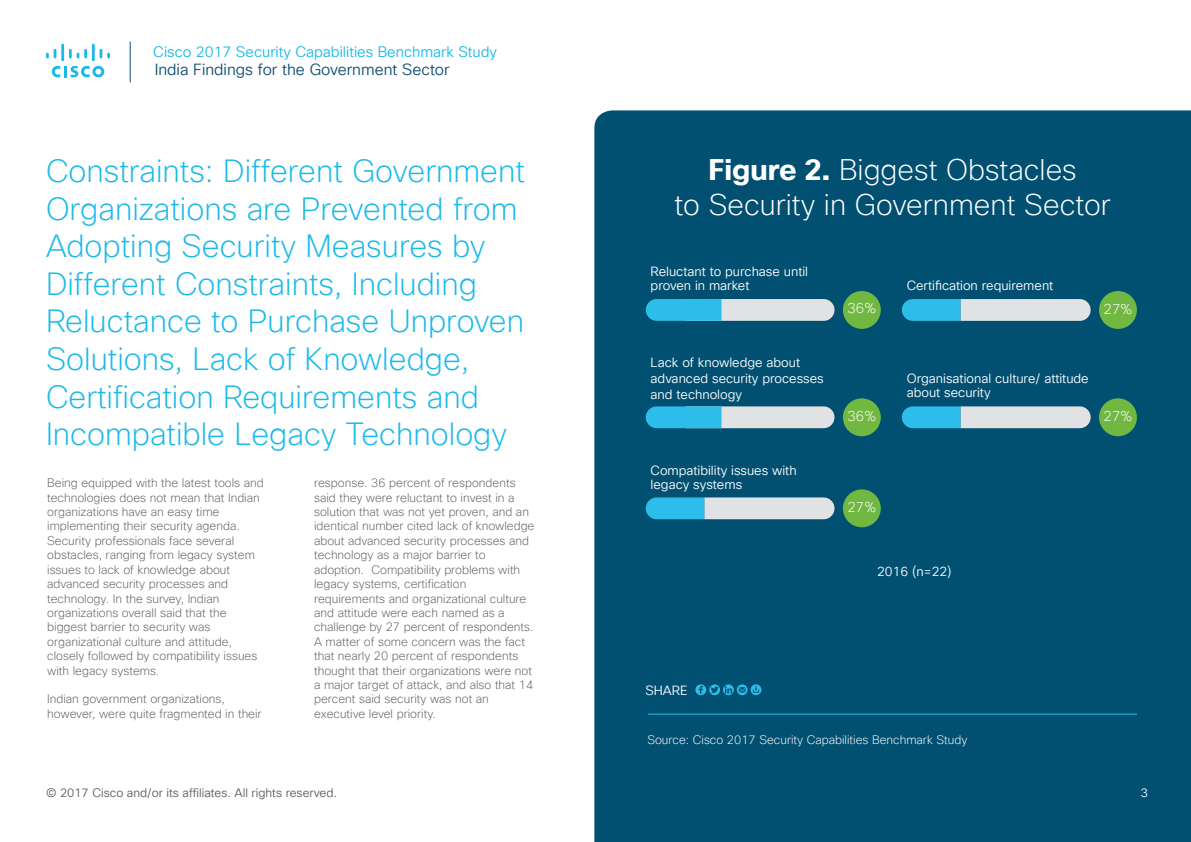
<style>
.page{position:relative;width:1191px;height:842px;background:#fff}
.page>*{position:absolute;margin:0;border:0;box-sizing:border-box;transform-origin:0 0}
.t1{font:200 31.3px/37.6px "Cisco Sans TT";color:#19bae9}
.t2{font:200 29.2px/35.1px "Cisco Sans TT";color:#fff;text-align:center}
.t3{font:15.7px "Cisco Sans TT Light";color:#0f4f73}
.t4{font:14.8px "Cisco Sans TT Light";color:#19bae9}
.t5{font:200 14.2px "Cisco Sans TT";color:#fff}
.t6{font:13px/14px "Cisco Sans TT Light";color:#fff}
.t7{font:200 12px/14.4px "Cisco Sans TT";color:#5d5d5d}
.t8{font:200 12px "Cisco Sans TT";color:#fff}
.t9{font:12px "Cisco Sans TT Light";color:#5d5d5d}
.t10{font:12px "Cisco Sans TT Light";color:#fff}
.s1{font-weight:700}
</style>
<div class="page">
<div style="left:594px;top:110px;width:597px;height:732px;background:#015072"></div>
<hr style="left:648px;top:714px;width:489px;height:1px;background:#23beed">
<svg style="left:695px;top:684px;width:66px;height:11px"></svg>
<div style="left:843px;top:489px;width:37px;height:38px;background:#71b843;border-radius:50%"></div>
<svg style="left:646px;top:497px;width:188px;height:22px;background:#a2d0e0"></svg>
<div style="left:843px;top:291px;width:37px;height:38px;background:#71b843;border-radius:50%"></div>
<svg style="left:646px;top:299px;width:188px;height:22px;background:#94cfe2"></svg>
<svg style="left:646px;top:406px;width:188px;height:22px;background:#93cee2"></svg>
<div style="left:1099px;top:291px;width:38px;height:38px;background:#71b843;border-radius:50%"></div>
<svg style="left:902px;top:299px;width:188px;height:22px;background:#a4d2e2"></svg>
<div style="left:843px;top:398px;width:37px;height:38px;background:#71b843;border-radius:50%"></div>
<div style="left:1099px;top:398px;width:38px;height:38px;background:#71b843;border-radius:50%"></div>
<svg style="left:902px;top:406px;width:188px;height:22px;background:#a2d1e1"></svg>
<svg style="left:52px;top:66px;width:52px;height:11px"></svg>
<svg style="left:46px;top:49px;width:10px;height:9px"></svg>
<hr style="left:61px;top:44px;width:3px;height:17px;background:#19bae9">
<svg style="left:69px;top:49px;width:18px;height:9px"></svg>
<hr style="left:92px;top:44px;width:3px;height:17px;background:#19bae9">
<svg style="left:100px;top:49px;width:10px;height:9px"></svg>
<hr style="left:130px;top:42px;width:1px;height:40px;background:#0f4f73">
<p class="t4" style="left:153px;top:43px;width:345px">Cisco 2017 Security Capabilities Benchmark Study</p>
<h3 class="t3" style="left:155px;top:59px;width:296px">India Findings for the Government Sector</h3>
<p class="t1" style="left:46px;top:153px;width:480px">Constraints: Different Government Organizations are Prevented from Adopting Security Measures by Different Constraints, Including Reluctance to Purchase Unproven Solutions, Lack of Knowledge, Certification Requirements and Incompatible Legacy Technology</p>
<p class="t7" style="left:47px;top:476px;width:218px">Being equipped with the latest tools and technologies does not mean that Indian organizations have an easy time implementing their security agenda.<br>Security professionals face several obstacles, ranging from legacy system issues to lack of knowledge about advanced security processes and technology. In the survey, Indian organizations overall said that the biggest barrier to security was organizational culture and attitude, closely followed by compatibility issues with legacy systems.</p>
<p class="t7" style="left:47px;top:692px;width:216px">Indian government organizations, however, were quite fragmented in their</p>
<p class="t7" style="left:314px;top:476px;width:222px">response. 36 percent of respondents said they were reluctant to invest in a solution that was not yet proven, and an identical number cited lack of knowledge about advanced security processes and technology as a major barrier to adoption. Compatibility problems with legacy systems, certification requirements and organizational culture and attitude were each named as a challenge by 27 percent of respondents.<br>A matter of some concern was the fact that nearly 20 percent of respondents thought that their organizations were not a major target of attack, and also that 14 percent said security was not an executive level priority.</p>
<h2 class="t2" style="left:674px;top:153px;width:438px"><span class="s1">Figure 2.</span> Biggest Obstacles<br>to Security in Government Sector</h2>
<p class="t6" style="left:650px;top:265px;width:159px">Reluctant to purchase until proven in market</p>
<p class="t6" style="left:650px;top:355px;width:175px;line-height:15.6px">Lack of knowledge about advanced security processes and technology</p>
<p class="t6" style="left:650px;top:464px;width:147px">Compatibility issues with legacy systems</p>
<p class="t5" style="left:847px;top:299px;width:30px">36%</p>
<p class="t5" style="left:847px;top:407px;width:30px">36%</p>
<p class="t6" style="left:906px;top:279px;width:148px">Certification requirement</p>
<p class="t5" style="left:1103px;top:299px;width:30px">27%</p>
<p class="t6" style="left:906px;top:372px;width:183px">Organisational culture/ attitude about security</p>
<p class="t5" style="left:1103px;top:407px;width:30px">27%</p>
<p class="t5" style="left:847px;top:498px;width:30px">27%</p>
<p class="t6" style="left:877px;top:565px;width:76px">2016 (n=22)</p>
<p class="t6" style="left:645px;top:684px;width:44px">SHARE</p>
<p class="t8" style="left:647px;top:732px;width:321px">Source: Cisco 2017 Security Capabilities Benchmark Study</p>
<p class="t9" style="left:46px;top:785px;width:293px">© 2017 Cisco and/or its affiliates. All rights reserved.</p>
<p class="t10" style="left:1140px;top:785px;width:9px">3</p>
</div>
